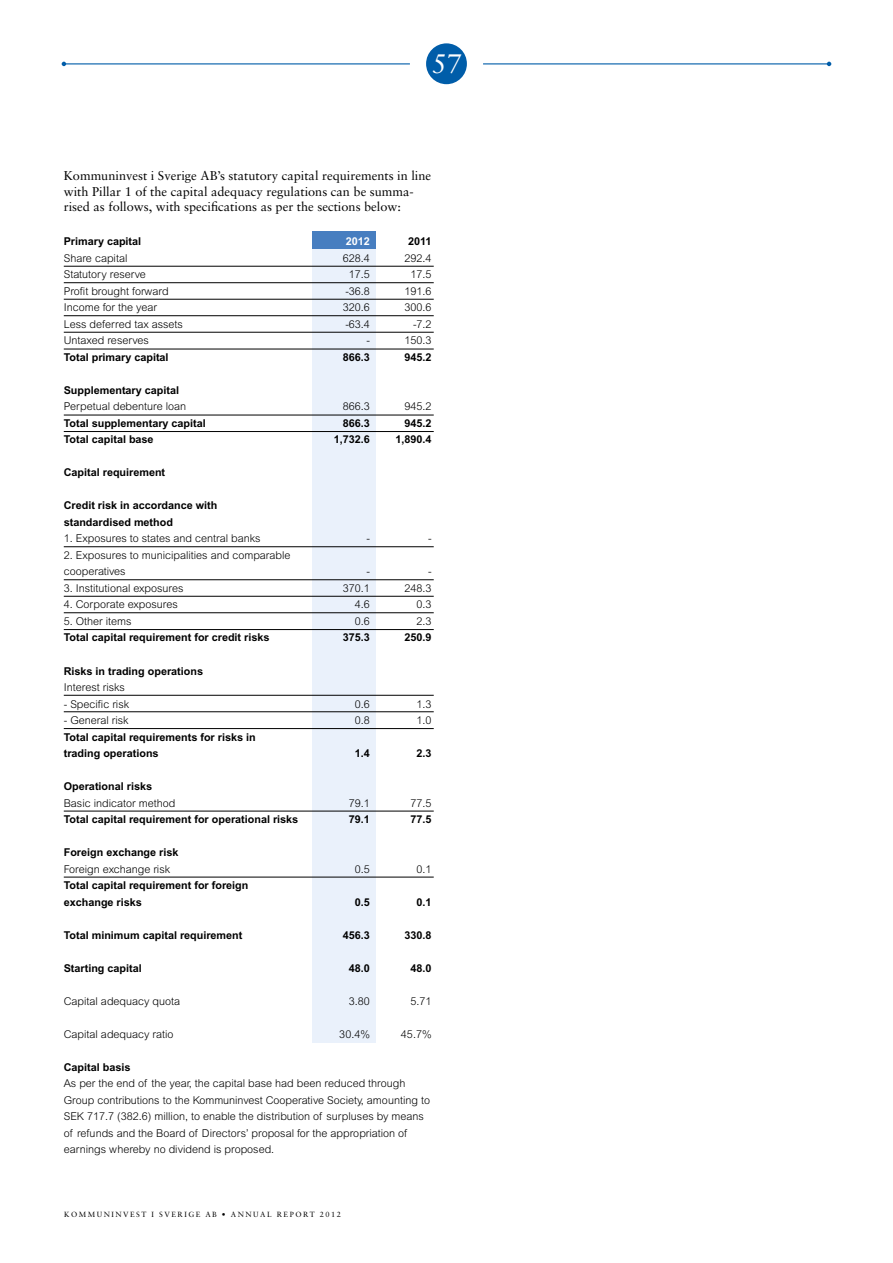
<style>
.page{position:relative;width:893px;height:1263px;background:#fff}
.page>*{position:absolute;margin:0;border:0;box-sizing:border-box;transform-origin:0 0}
.t1{font:27px "Sabon";color:#fff}
.t2{font:12.75px/15.8px "Sabon";color:#000}
.t3{font:300 10.8px/16.5px "Arial MT Std";color:#000}
.t4{font:700 10.8px/16.5px "Arial MT Std";color:#000}
.t5{font:700 10.8px "Arial MT Std";color:#fff}
.t6{font:7.5px "Sabon";letter-spacing:.2em;color:#000}
</style>
<div class="page">
<div style="left:426px;top:43px;width:41px;height:41px;background:#005da9;border-radius:50%"></div>
<hr style="left:64px;top:63px;width:346px;height:1px;background:#005da9">
<svg style="left:62px;top:62px;width:4px;height:4px"></svg>
<hr style="left:483px;top:63px;width:346px;height:1px;background:#005da9">
<svg style="left:827px;top:62px;width:4px;height:4px"></svg>
<div style="left:313px;top:232px;width:63px;height:811px;background:#eaf1fb"></div>
<div style="left:313px;top:232px;width:63px;height:17px;background:#477ec0"></div>
<hr style="left:64px;top:266px;width:370px;height:1px;background:#000">
<hr style="left:64px;top:282px;width:370px;height:1px;background:#000">
<hr style="left:64px;top:299px;width:370px;height:1px;background:#000">
<hr style="left:64px;top:315px;width:370px;height:1px;background:#000">
<hr style="left:64px;top:332px;width:370px;height:1px;background:#000">
<hr style="left:64px;top:349px;width:370px;height:1px;background:#000">
<hr style="left:64px;top:415px;width:370px;height:1px;background:#000">
<hr style="left:64px;top:431px;width:370px;height:1px;background:#000">
<hr style="left:64px;top:546px;width:370px;height:1px;background:#000">
<hr style="left:64px;top:579px;width:370px;height:1px;background:#000">
<hr style="left:64px;top:596px;width:370px;height:1px;background:#000">
<hr style="left:64px;top:612px;width:370px;height:1px;background:#000">
<hr style="left:64px;top:629px;width:370px;height:1px;background:#000">
<hr style="left:64px;top:695px;width:370px;height:1px;background:#000">
<hr style="left:64px;top:711px;width:370px;height:1px;background:#000">
<hr style="left:64px;top:728px;width:370px;height:1px;background:#000">
<hr style="left:64px;top:811px;width:370px;height:1px;background:#000">
<hr style="left:64px;top:877px;width:370px;height:1px;background:#000">
<h1 class="t1" style="left:432px;top:48px;width:32px">57</h1>
<p class="t2" style="left:64px;top:167px;width:369px">Kommuninvest i Sverige AB’s statutory capital requirements in line with Pillar 1 of the capital adequacy regulations can be summa&shy;rised as follows, with specifications as per the sections below:</p>
<p class="t4" style="left:64px;top:233px;width:79px">Primary capital</p>
<p class="t5" style="left:346px;top:235px;width:26px">2012</p>
<p class="t4" style="left:408px;top:233px;width:25px">2011</p>
<p class="t3" style="left:64px;top:250px;width:65px">Share capital</p>
<p class="t3" style="left:343px;top:250px;width:29px">628.4</p>
<p class="t3" style="left:405px;top:250px;width:29px">292.4</p>
<p class="t3" style="left:64px;top:266px;width:84px">Statutory reserve</p>
<p class="t3" style="left:349px;top:266px;width:23px">17.5</p>
<p class="t3" style="left:411px;top:266px;width:23px">17.5</p>
<p class="t3" style="left:64px;top:283px;width:106px">Profit brought forward</p>
<p class="t3" style="left:345px;top:283px;width:26px">-36.8</p>
<p class="t3" style="left:405px;top:283px;width:29px">191.6</p>
<p class="t3" style="left:64px;top:299px;width:95px">Income for the year</p>
<p class="t3" style="left:343px;top:299px;width:29px">320.6</p>
<p class="t3" style="left:405px;top:299px;width:29px">300.6</p>
<p class="t3" style="left:64px;top:316px;width:121px">Less deferred tax assets</p>
<p class="t3" style="left:345px;top:316px;width:26px">-63.4</p>
<p class="t3" style="left:413px;top:316px;width:20px">-7.2</p>
<p class="t3" style="left:64px;top:332px;width:87px">Untaxed reserves</p>
<p class="t3" style="left:366px;top:332px;width:5px">-</p>
<p class="t3" style="left:405px;top:332px;width:29px">150.3</p>
<p class="t4" style="left:64px;top:349px;width:106px">Total primary capital</p>
<p class="t4" style="left:343px;top:349px;width:29px">866.3</p>
<p class="t4" style="left:405px;top:349px;width:29px">945.2</p>
<p class="t4" style="left:64px;top:382px;width:117px">Supplementary capital</p>
<p class="t3" style="left:64px;top:398px;width:124px">Perpetual debenture loan</p>
<p class="t3" style="left:343px;top:398px;width:29px">866.3</p>
<p class="t3" style="left:405px;top:398px;width:29px">945.2</p>
<p class="t4" style="left:64px;top:415px;width:144px">Total supplementary capital</p>
<p class="t4" style="left:343px;top:415px;width:29px">866.3</p>
<p class="t4" style="left:405px;top:415px;width:29px">945.2</p>
<p class="t4" style="left:64px;top:431px;width:91px">Total capital base</p>
<p class="t4" style="left:334px;top:431px;width:38px">1,732.6</p>
<p class="t4" style="left:396px;top:431px;width:38px">1,890.4</p>
<p class="t4" style="left:64px;top:464px;width:103px">Capital requirement</p>
<p class="t4" style="left:64px;top:497px;width:155px">Credit risk in accordance with standardised method</p>
<p class="t3" style="left:64px;top:530px;width:198px">1. Exposures to states and central banks</p>
<p class="t3" style="left:366px;top:530px;width:5px">-</p>
<p class="t3" style="left:428px;top:530px;width:5px">-</p>
<p class="t3" style="left:64px;top:547px;width:228px">2. Exposures to municipalities and comparable cooperatives</p>
<p class="t3" style="left:366px;top:563px;width:5px">-</p>
<p class="t3" style="left:428px;top:563px;width:5px">-</p>
<p class="t3" style="left:64px;top:580px;width:121px">3. Institutional exposures</p>
<p class="t3" style="left:343px;top:580px;width:29px">370.1</p>
<p class="t3" style="left:405px;top:580px;width:29px">248.3</p>
<p class="t3" style="left:64px;top:596px;width:116px">4. Corporate exposures</p>
<p class="t3" style="left:355px;top:596px;width:17px">4.6</p>
<p class="t3" style="left:417px;top:596px;width:17px">0.3</p>
<p class="t3" style="left:64px;top:613px;width:69px">5. Other items</p>
<p class="t3" style="left:355px;top:613px;width:17px">0.6</p>
<p class="t3" style="left:417px;top:613px;width:17px">2.3</p>
<p class="t4" style="left:64px;top:629px;width:207px">Total capital requirement for credit risks</p>
<p class="t4" style="left:343px;top:629px;width:29px">375.3</p>
<p class="t4" style="left:405px;top:629px;width:29px">250.9</p>
<p class="t4" style="left:64px;top:662px;width:141px">Risks in trading operations</p>
<p class="t3" style="left:64px;top:679px;width:63px">Interest risks</p>
<p class="t3" style="left:64px;top:695px;width:67px">- Specific risk</p>
<p class="t3" style="left:355px;top:695px;width:17px">0.6</p>
<p class="t3" style="left:417px;top:695px;width:17px">1.3</p>
<p class="t3" style="left:64px;top:712px;width:66px">- General risk</p>
<p class="t3" style="left:355px;top:712px;width:17px">0.8</p>
<p class="t3" style="left:417px;top:712px;width:17px">1.0</p>
<p class="t4" style="left:64px;top:728px;width:193px">Total capital requirements for risks in trading operations</p>
<p class="t4" style="left:355px;top:745px;width:17px">1.4</p>
<p class="t4" style="left:417px;top:745px;width:17px">2.3</p>
<p class="t4" style="left:64px;top:778px;width:90px">Operational risks</p>
<p class="t3" style="left:64px;top:794px;width:113px">Basic indicator method</p>
<p class="t3" style="left:349px;top:794px;width:23px">79.1</p>
<p class="t3" style="left:411px;top:794px;width:23px">77.5</p>
<p class="t4" style="left:64px;top:811px;width:236px">Total capital requirement for operational risks</p>
<p class="t4" style="left:349px;top:811px;width:23px">79.1</p>
<p class="t4" style="left:411px;top:811px;width:23px">77.5</p>
<p class="t4" style="left:64px;top:844px;width:116px">Foreign exchange risk</p>
<p class="t3" style="left:64px;top:860px;width:108px">Foreign exchange risk</p>
<p class="t3" style="left:355px;top:860px;width:17px">0.5</p>
<p class="t3" style="left:417px;top:860px;width:17px">0.1</p>
<p class="t4" style="left:64px;top:877px;width:186px">Total capital requirement for foreign exchange risks</p>
<p class="t4" style="left:355px;top:893px;width:17px">0.5</p>
<p class="t4" style="left:417px;top:893px;width:17px">0.1</p>
<p class="t4" style="left:64px;top:926px;width:180px">Total minimum capital requirement</p>
<p class="t4" style="left:343px;top:926px;width:29px">456.3</p>
<p class="t4" style="left:405px;top:926px;width:29px">330.8</p>
<p class="t4" style="left:64px;top:959px;width:80px">Starting capital</p>
<p class="t4" style="left:349px;top:959px;width:23px">48.0</p>
<p class="t4" style="left:411px;top:959px;width:23px">48.0</p>
<p class="t3" style="left:64px;top:992px;width:118px">Capital adequacy quota</p>
<p class="t3" style="left:349px;top:992px;width:23px">3.80</p>
<p class="t3" style="left:411px;top:992px;width:23px">5.71</p>
<p class="t3" style="left:64px;top:1025px;width:111px">Capital adequacy ratio</p>
<p class="t3" style="left:339px;top:1025px;width:32px">30.4%</p>
<p class="t3" style="left:401px;top:1025px;width:32px">45.7%</p>
<p class="t4" style="left:64px;top:1058px;width:68px">Capital basis</p>
<p class="t3" style="left:64px;top:1075px;width:368px">As per the end of the year, the capital base had been reduced through Group contributions to the Kommuninvest Cooperative Society, amounting to SEK 717.7 (382.6) million, to enable the distribution of surpluses by means of refunds and the Board of Directors’ proposal for the appropriation of earnings whereby no dividend is proposed.</p>
<p class="t6" style="left:64px;top:1210px;width:278px">KOMMUNINVEST I SVERIGE AB • ANNUAL REPORT 2012</p>
</div>
